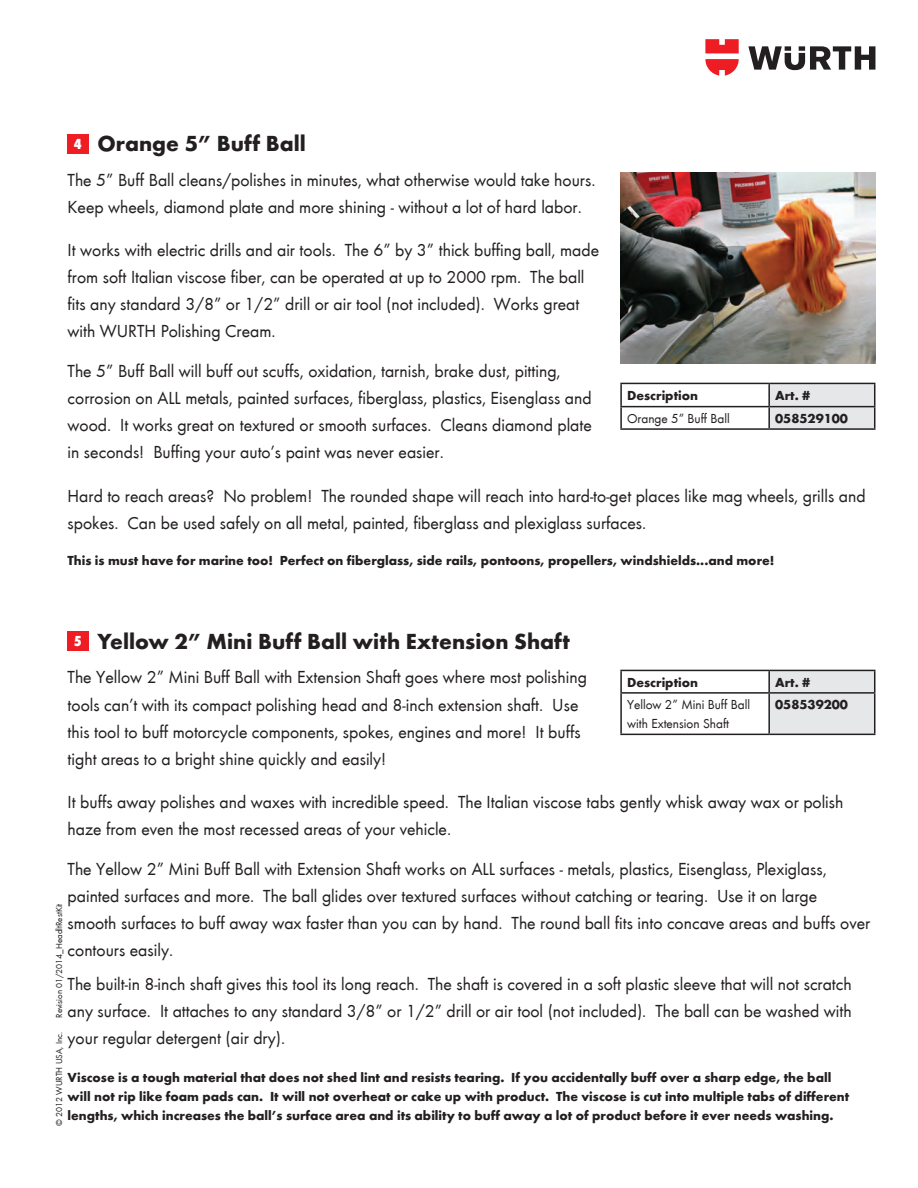
<style>
.page{position:relative;width:918px;height:1188px;background:#fff}
.page>*{position:absolute;margin:0;border:0;box-sizing:border-box;transform-origin:0 0}
.t1{font:700 22.5px "Wuerth";color:#231f20}
.t2{font:18px/27px "Wuerth";color:#231f20}
.t3{font:800 condensed 15px "Wuerth";color:#fff}
.t4{font:700 13.5px/19.2px "Wuerth";color:#231f20}
.t5{font:13.5px/19.2px "Wuerth";color:#231f20}
.t6{font:9px "Wuerth";color:#231f20}
</style>
<div class="page">
<svg style="left:748px;top:46px;width:127px;height:24px"></svg>
<svg style="left:705px;top:39px;width:34px;height:37px"></svg>
<div style="left:68px;top:134px;width:21px;height:19px;background:#ee1d23"></div>
<div style="left:68px;top:631px;width:21px;height:20px;background:#ee1d23"></div>
<hr style="left:620px;top:383px;width:149px;height:1px;background:#231f20">
<hr style="left:620px;top:384px;width:2px;height:22px;background:#231f20">
<hr style="left:768px;top:384px;width:2px;height:22px;background:#231f20">
<hr style="left:620px;top:406px;width:149px;height:1px;background:#231f20">
<hr style="left:620px;top:407px;width:2px;height:21px;background:#231f20">
<hr style="left:768px;top:407px;width:2px;height:21px;background:#231f20">
<svg style="left:769px;top:383px;width:106px;height:45px;background:#d7d7d9"></svg>
<hr style="left:620px;top:428px;width:149px;height:2px;background:#231f20">
<hr style="left:769px;top:428px;width:106px;height:2px;background:#231f20">
<hr style="left:620px;top:670px;width:149px;height:1px;background:#231f20">
<hr style="left:620px;top:671px;width:2px;height:21px;background:#231f20">
<hr style="left:768px;top:671px;width:2px;height:21px;background:#231f20">
<div style="left:769px;top:670px;width:106px;height:64px;background:#e6e7e9"></div>
<hr style="left:620px;top:692px;width:149px;height:2px;background:#231f20">
<hr style="left:620px;top:694px;width:2px;height:40px;background:#231f20">
<hr style="left:769px;top:692px;width:106px;height:2px;background:#231f20">
<hr style="left:768px;top:694px;width:2px;height:40px;background:#231f20">
<hr style="left:874px;top:694px;width:1px;height:40px;background:#231f20">
<hr style="left:620px;top:734px;width:149px;height:1px;background:#231f20">
<hr style="left:769px;top:734px;width:106px;height:1px;background:#231f20">
<img style="left:620px;top:172px;width:255px;height:192px">
<p class="t3" style="left:74px;top:133px;width:9px">4</p>
<p class="t1" style="left:97px;top:127px;width:210px">Orange 5” Buff Ball</p>
<p class="t2" style="left:68px;top:166px;width:529px">The 5” Buff Ball cleans/polishes in minutes, what otherwise would take hours.<br>Keep wheels, diamond plate and more shining - without a lot of hard labor.</p>
<p class="t2" style="left:68px;top:236px;width:533px">It works with electric drills and air tools. The 6” by 3” thick buffing ball, made from soft Italian viscose fiber, can be operated at up to 2000 rpm. The ball fits any standard 3/8” or 1/2” drill or air tool (not included). Works great with WURTH Polishing Cream.</p>
<p class="t2" style="left:68px;top:357px;width:526px">The 5” Buff Ball will buff out scuffs, oxidation, tarnish, brake dust, pitting, corrosion on ALL metals, painted surfaces, fiberglass, plastics, Eisenglass and wood. It works great on textured or smooth surfaces. Cleans diamond plate in seconds! Buffing your auto’s paint was never easier.</p>
<p class="t4" style="left:627px;top:385px;width:72px">Description</p>
<p class="t4" style="left:775px;top:385px;width:37px">Art. #</p>
<p class="t5" style="left:627px;top:408px;width:104px">Orange 5” Buff Ball</p>
<p class="t4" style="left:775px;top:408px;width:74px">058529100</p>
<p class="t2" style="left:68px;top:481px;width:800px">Hard to reach areas? No problem! The rounded shape will reach into hard-to-get places like mag wheels, grills and spokes. Can be used safely on all metal, painted, fiberglass and plexiglass surfaces.</p>
<p class="t4" style="left:68px;top:550px;width:708px">This is must have for marine too! Perfect on fiberglass, side rails, pontoons, propellers, windshields...and more!</p>
<p class="t3" style="left:74px;top:631px;width:9px">5</p>
<p class="t1" style="left:97px;top:625px;width:474px">Yellow 2” Mini Buff Ball with Extension Shaft</p>
<p class="t2" style="left:68px;top:663px;width:521px">The Yellow 2” Mini Buff Ball with Extension Shaft goes where most polishing tools can’t with its compact polishing head and 8-inch extension shaft. Use this tool to buff motorcycle components, spokes, engines and more! It buffs tight areas to a bright shine quickly and easily!</p>
<p class="t4" style="left:627px;top:672px;width:72px">Description</p>
<p class="t4" style="left:775px;top:672px;width:37px">Art. #</p>
<p class="t5" style="left:627px;top:694px;width:124px">Yellow 2” Mini Buff Ball with Extension Shaft</p>
<p class="t4" style="left:775px;top:694px;width:74px">058539200</p>
<p class="t2" style="left:68px;top:787px;width:777px">It buffs away polishes and waxes with incredible speed. The Italian viscose tabs gently whisk away wax or polish haze from even the most recessed areas of your vehicle.</p>
<p class="t2" style="left:68px;top:854px;width:804px">The Yellow 2” Mini Buff Ball with Extension Shaft works on ALL surfaces - metals, plastics, Eisenglass, Plexiglass, painted surfaces and more. The ball glides over textured surfaces without catching or tearing. Use it on large smooth surfaces to buff away wax faster than you can by hand. The round ball fits into concave areas and buffs over contours easily.</p>
<p class="t2" style="left:68px;top:969px;width:786px;text-align:justify">The built-in 8-inch shaft gives this tool its long reach. The shaft is covered in a soft plastic sleeve that will not scratch any surface. It attaches to any standard 3/8” or 1/2” drill or air tool (not included). The ball can be washed with your regular detergent (air dry).</p>
<p class="t6" style="left:53px;top:1018px;width:116px;rotate:-90deg">Revision 01/2014_HeadltRestKit</p>
<p class="t6" style="left:53px;top:1126px;width:95px;rotate:-90deg">© 2012 WURTH USA, Inc.</p>
<p class="t4" style="left:68px;top:1067px;width:783px">Viscose is a tough material that does not shed lint and resists tearing. If you accidentally buff over a sharp edge, the ball will not rip like foam pads can. It will not overheat or cake up with product. The viscose is cut into multiple tabs of different lengths, which increases the ball’s surface area and its ability to buff away a lot of product before it ever needs washing.</p>
</div>
